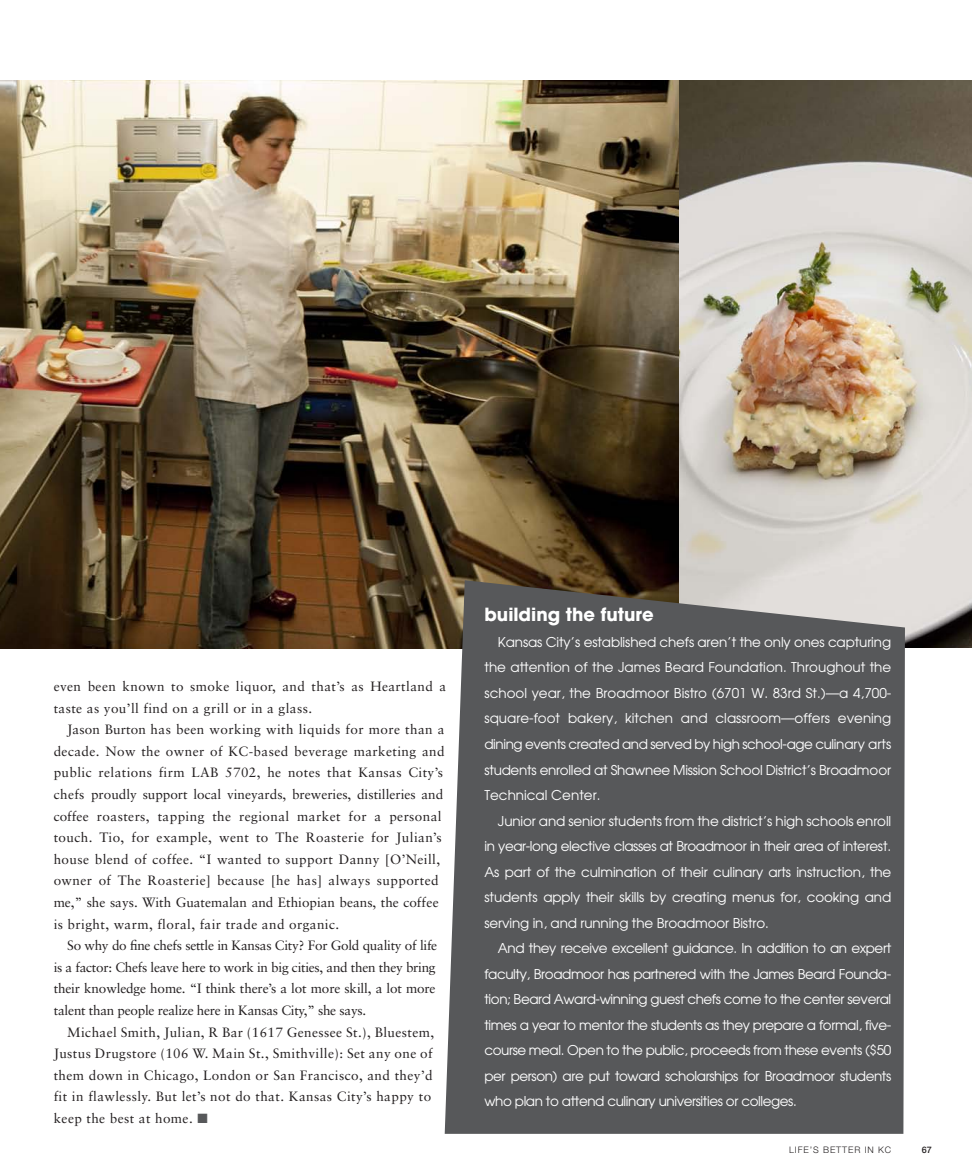
<style>
.page{position:relative;width:972px;height:1174px;background:#fff}
.page>*{position:absolute;margin:0;border:0;box-sizing:border-box;transform-origin:0 0}
.t1{font:700 18px "Avant Garde";color:#fff}
.t2{font:13.5px "Avant Garde";letter-spacing:-.02em;color:#fff}
.t3{font:13.5px "Sabon";letter-spacing:.03em;color:#231f20}
.t4{font:13.5px "Avant Garde";color:#fff}
.t5{font:13.5px "Sabon";letter-spacing:-.02em;color:#231f20}
.t6{font:13.5px "Sabon";color:#231f20}
.t7{font:13.5px "Sabon";letter-spacing:-.01em;color:#231f20}
.t8{font:300 9px "Helvetica Neue";letter-spacing:.1em;color:#231f20}
.t9{font:500 9px "Helvetica Neue";color:#231f20}
.s1{color:#57585a}
</style>
<div class="page">
<img style="left:0;top:81px;width:971px;height:567px">
<div style="left:444px;top:580px;width:460px;height:554px;background:#57585a"></div>
<p class="t3" style="left:54px;top:678px;width:394px">even been known to smoke liquor, and that’s as Heartland a</p>
<p class="t3" style="left:54px;top:700px;width:260px">taste as you’ll find on a grill or in a glass.</p>
<p class="t3" style="left:67px;top:721px;width:379px">Jason Burton has been working with liquids for more than a</p>
<p class="t3" style="left:54px;top:743px;width:392px">decade. Now the owner of KC-based beverage marketing and</p>
<p class="t3" style="left:54px;top:764px;width:391px">public relations firm LAB 5702, he notes that Kansas City’s</p>
<p class="t6" style="left:54px;top:786px;width:391px">chefs proudly support local vineyards, breweries, distilleries and</p>
<p class="t3" style="left:54px;top:808px;width:389px">coffee roasters, tapping the regional market for a personal</p>
<p class="t3" style="left:54px;top:829px;width:389px">touch. Tio, for example, went to The Roasterie for Julian’s</p>
<p class="t3" style="left:54px;top:851px;width:388px">house blend of coffee. “I wanted to support Danny [O’Neill,</p>
<p class="t3" style="left:54px;top:872px;width:386px">owner of The Roasterie] because [he has] always supported</p>
<p class="t6" style="left:54px;top:894px;width:386px">me,” she says. With Guatemalan and Ethiopian beans, the coffee</p>
<p class="t3" style="left:54px;top:916px;width:287px">is bright, warm, floral, fair trade and organic.</p>
<p class="t5" style="left:67px;top:937px;width:371px">So why do fine chefs settle in Kansas City? For Gold quality of life</p>
<p class="t5" style="left:54px;top:959px;width:383px">is a factor: Chefs leave here to work in big cities, and then they bring</p>
<p class="t7" style="left:54px;top:980px;width:383px">their knowledge home. “I think there’s a lot more skill, a lot more</p>
<p class="t5" style="left:54px;top:1002px;width:314px">talent than people realize here in Kansas City,” she says.</p>
<p class="t3" style="left:67px;top:1024px;width:368px">Michael Smith, Julian, R Bar (1617 Genessee St.), Bluestem,</p>
<p class="t3" style="left:54px;top:1045px;width:380px">Justus Drugstore (106 W. Main St., Smithville): Set any one of</p>
<p class="t3" style="left:54px;top:1067px;width:380px">them down in Chicago, London or San Francisco, and they’d</p>
<p class="t3" style="left:54px;top:1088px;width:379px">fit in flawlessly. But let’s not do that. Kansas City’s happy to</p>
<p class="t3" style="left:54px;top:1110px;width:155px">keep the best at home. <span class="s1">■</span></p>
<p class="t1" style="left:484px;top:603px;width:171px">building the future</p>
<p class="t2" style="left:498px;top:634px;width:395px">Kansas City’s established chefs aren’t the only ones capturing</p>
<p class="t4" style="left:484px;top:659px;width:408px">the attention of the James Beard Foundation. Throughout the</p>
<p class="t4" style="left:484px;top:685px;width:408px">school year, the Broadmoor Bistro (6701 W. 83rd St.)—a 4,700-</p>
<p class="t4" style="left:484px;top:710px;width:408px">square-foot bakery, kitchen and classroom—offers evening</p>
<p class="t2" style="left:484px;top:736px;width:408px">dining events created and served by high school-age culinary arts</p>
<p class="t2" style="left:484px;top:761px;width:408px">students enrolled at Shawnee Mission School District’s Broadmoor</p>
<p class="t4" style="left:484px;top:787px;width:117px">Technical Center.</p>
<p class="t2" style="left:498px;top:812px;width:395px">Junior and senior students from the district’s high schools enroll</p>
<p class="t2" style="left:484px;top:838px;width:408px">in year-long elective classes at Broadmoor in their area of interest.</p>
<p class="t2" style="left:484px;top:863px;width:408px">As part of the culmination of their culinary arts instruction, the</p>
<p class="t2" style="left:484px;top:889px;width:408px">students apply their skills by creating menus for, cooking and</p>
<p class="t2" style="left:484px;top:914px;width:286px">serving in, and running the Broadmoor Bistro.</p>
<p class="t2" style="left:498px;top:940px;width:394px">And they receive excellent guidance. In addition to an expert</p>
<p class="t2" style="left:484px;top:965px;width:408px">faculty, Broadmoor has partnered with the James Beard Founda-</p>
<p class="t2" style="left:484px;top:991px;width:408px">tion; Beard Award-winning guest chefs come to the center several</p>
<p class="t2" style="left:484px;top:1016px;width:408px">times a year to mentor the students as they prepare a formal, five-</p>
<p class="t2" style="left:484px;top:1042px;width:408px">course meal. Open to the public, proceeds from these events ($50</p>
<p class="t2" style="left:484px;top:1067px;width:408px">per person) are put toward scholarships for Broadmoor students</p>
<p class="t2" style="left:484px;top:1093px;width:314px">who plan to attend culinary universities or colleges.</p>
<p class="t8" style="left:789px;top:1144px;width:104px">LIFE’S BETTER IN KC</p>
<p class="t9" style="left:921px;top:1144px;width:12px">67</p>
</div>
